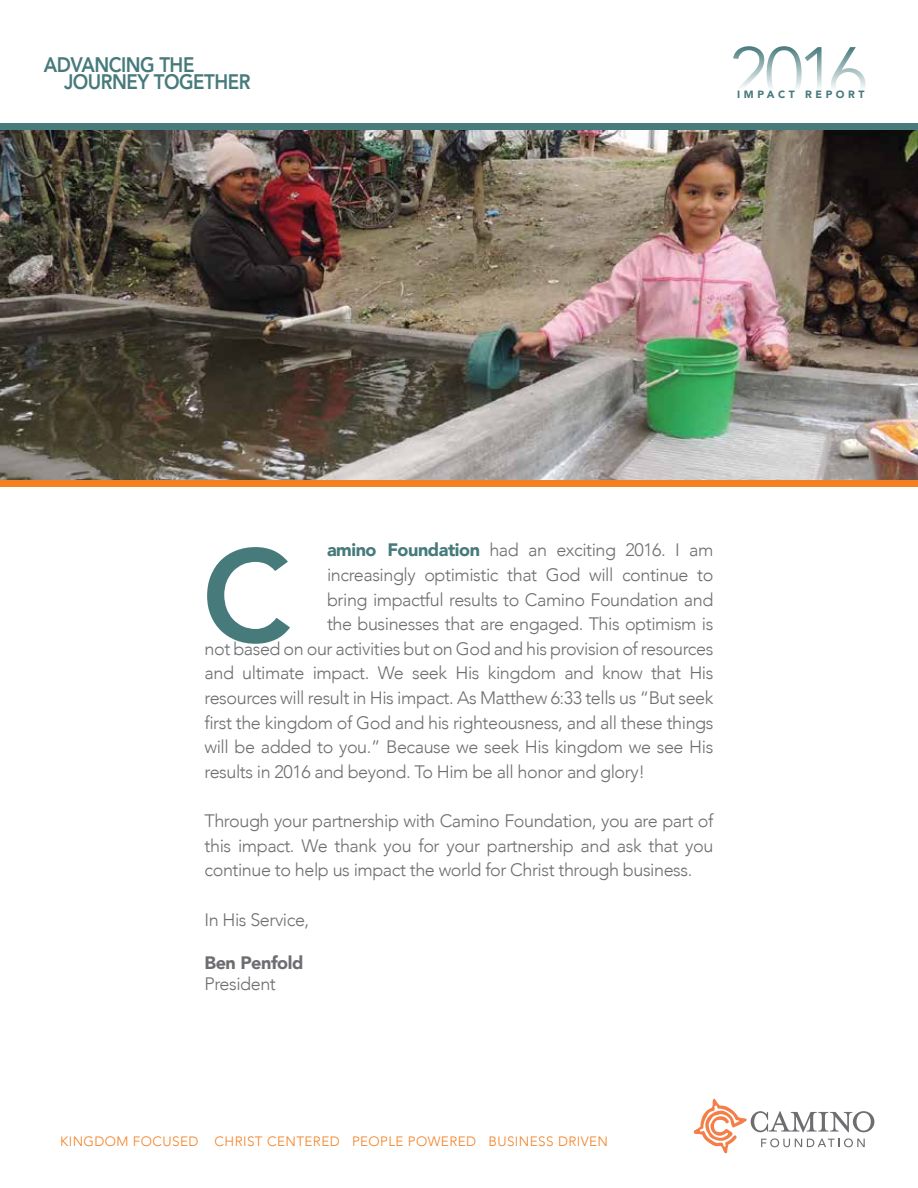
<style>
.page{position:relative;width:918px;height:1188px;background:#fff}
.page>*{position:absolute;margin:0;border:0;box-sizing:border-box;transform-origin:0 0}
.t1{font:800 21px/16.8px "Avenir";letter-spacing:-.025em;color:#477a7b;scale:.89 1}
.t2{font:300 18px/24.6px "Avenir";letter-spacing:-.025em;color:#6d6e71;text-align:justify}
.t3{font:900 18px "Avenir";letter-spacing:-.025em;color:#6d6e71}
.t4{font:300 13.5px "Avenir";letter-spacing:.03em;color:#f48022}
.t5{font:900 10.5px "Avenir";letter-spacing:.34em;color:#477a7b}
.s1{font-weight:900;color:#477a7b}
</style>
<div class="page">
<svg style="left:733px;top:46px;width:88px;height:42px"></svg>
<svg style="left:831px;top:47px;width:35px;height:41px"></svg>
<svg style="left:694px;top:1099px;width:180px;height:54px"></svg>
<svg style="left:207px;top:547px;width:83px;height:97px"></svg>
<img style="left:0;top:129px;width:918px;height:351px">
<div style="left:0;top:480px;width:918px;height:6px;background:#f48022"></div>
<div style="left:0;top:123px;width:918px;height:6px;background:#477a7b"></div>
<p class="t1" style="left:64px;top:56px;width:211px;text-indent:-20px">ADVANCING THE<br>JOURNEY TOGETHER</p>
<p class="t5" style="left:737px;top:86px;width:129px">IMPACT REPORT</p>
<p class="t2" style="left:327px;top:538px;width:388px"><span class="s1">amino Foundation</span> had an exciting 2016. I am</p>
<p class="t2" style="left:327px;top:563px;width:388px">increasingly optimistic that God will continue to</p>
<p class="t2" style="left:327px;top:587px;width:388px">bring impactful results to Camino Foundation and</p>
<p class="t2" style="left:327px;top:612px;width:388px">the businesses that are engaged. This optimism is</p>
<p class="t2" style="left:205px;top:636px;width:510px">not based on our activities but on God and his provision of resources</p>
<p class="t2" style="left:205px;top:661px;width:510px">and ultimate impact. We seek His kingdom and know that His</p>
<p class="t2" style="left:205px;top:686px;width:510px">resources will result in His impact. As Matthew 6:33 tells us “But seek</p>
<p class="t2" style="left:205px;top:710px;width:510px">first the kingdom of God and his righteousness, and all these things</p>
<p class="t2" style="left:205px;top:735px;width:510px">will be added to you.” Because we seek His kingdom we see His</p>
<p class="t2" style="left:205px;top:759px;width:442px">results in 2016 and beyond. To Him be all honor and glory!</p>
<p class="t2" style="left:205px;top:809px;width:510px">Through your partnership with Camino Foundation, you are part of this impact. We thank you for your partnership and ask that you continue to help us impact the world for Christ through business.</p>
<p class="t2" style="left:205px;top:907px;width:106px">In His Service,</p>
<p class="t3" style="left:205px;top:947px;width:100px">Ben Penfold</p>
<p class="t2" style="left:205px;top:972px;width:73px">President</p>
<p class="t4" style="left:60px;top:1133px;width:550px">KINGDOM FOCUSED CHRIST CENTERED PEOPLE POWERED BUSINESS DRIVEN</p>
</div>
